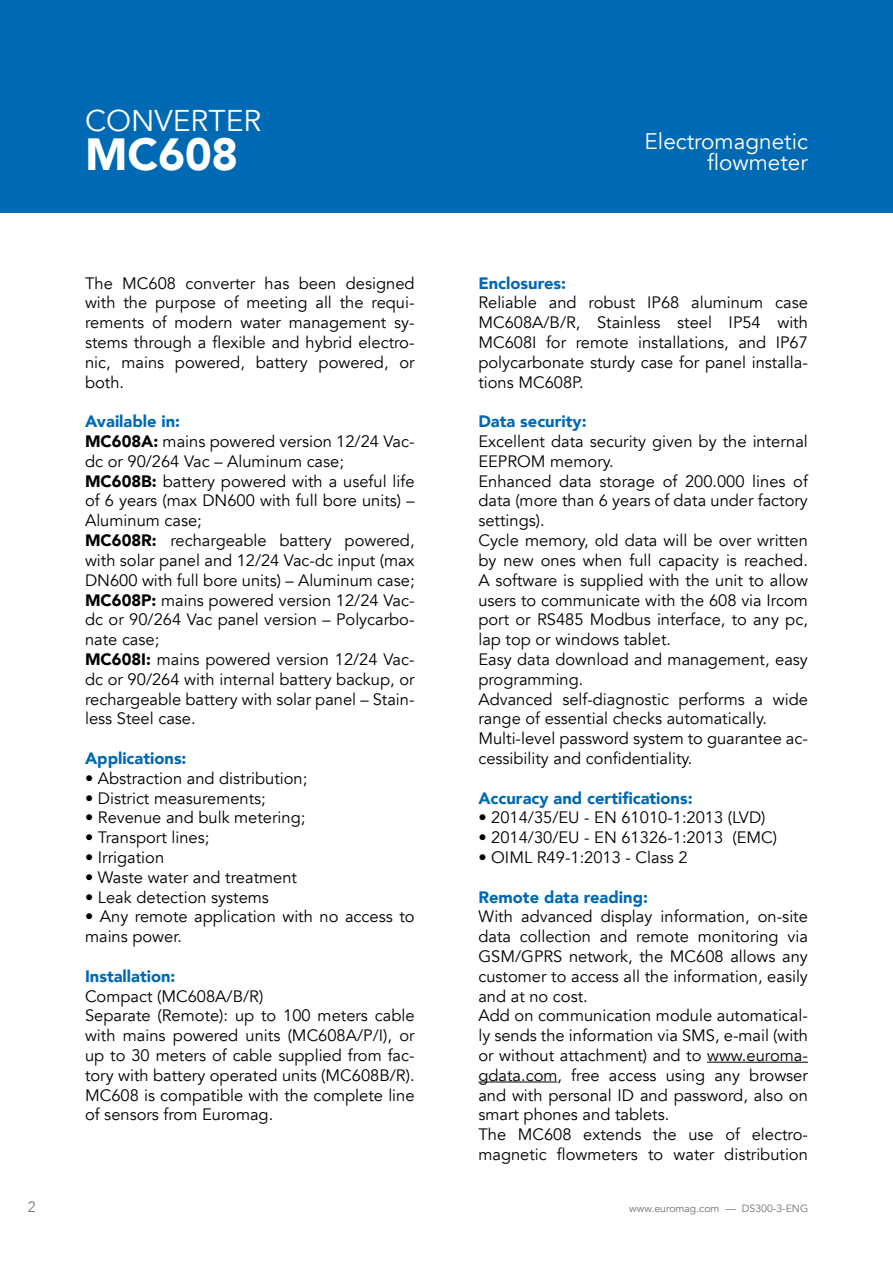
<style>
.page{position:relative;width:893px;height:1263px;background:#fff}
.page>*{position:absolute;margin:0;border:0;box-sizing:border-box;transform-origin:0 0}
.t1{font:900 45px "Avenir";color:#fff}
.t2{font:30px "Avenir";color:#fff}
.t3{font:22.5px/21px "Avenir";color:#fff;text-align:right}
.t4{font:16.5px/19.8px "Avenir";color:#000}
.t5{font:900 16.5px "Avenir";color:#0069b4}
.t6{font:300 15px "Avenir";color:#706f6f}
.t7{font:10.5px "Avenir";color:#706f6f}
.s1{font-weight:900;color:#0069b4}
.s2{font-weight:900}
</style>
<div class="page">
<div style="left:0;top:0;width:893px;height:213px;background:#0069b4"></div>
<hr style="left:707px;top:1062px;width:101px;height:1px;background:#000">
<hr style="left:478px;top:1081px;width:79px;height:1px;background:#000">
<h2 class="t2" style="left:85px;top:102px;width:178px">CONVERTER</h2>
<h1 class="t1" style="left:85px;top:115px;width:155px">MC608</h1>
<h3 class="t3" style="left:645px;top:131px;width:165px">Electromagnetic flowmeter</h3>
<p class="t4" style="left:85px;top:273px;width:331px;text-align:justify">The MC608 converter has been designed with the purpose of meeting all the requi&shy;rements of modern water management sy&shy;stems through a flexible and hybrid electro&shy;nic, mains powered, battery powered, or both.</p>
<p class="t4" style="left:85px;top:412px;width:331px"><span class="s1">Available in:<br></span><span class="s2">MC608A:</span> mains powered version 12/24 Vac&shy;dc or 90/264 Vac – Aluminum case; <span class="s2">MC608B:</span> battery powered with a useful life of 6 years (max DN600 with full bore units) – Aluminum case;<br><span class="s2">MC608R:</span> rechargeable battery powered, with solar panel and 12/24 Vac-dc input (max DN600 with full bore units) – Aluminum case; <span class="s2">MC608P:</span> mains powered version 12/24 Vac&shy;dc or 90/264 Vac panel version – Polycarbo&shy;nate case;<br><span class="s2">MC608I:</span> mains powered version 12/24 Vac&shy;dc or 90/264 with internal battery backup, or rechargeable battery with solar panel – Stain&shy;less Steel case.</p>
<p class="t5" style="left:85px;top:744px;width:103px">Applications:</p>
<p class="t4" style="left:85px;top:768px;width:224px">• Abstraction and distribution;</p>
<p class="t4" style="left:85px;top:788px;width:182px">• District measurements;</p>
<p class="t4" style="left:85px;top:808px;width:222px">• Revenue and bulk metering;</p>
<p class="t4" style="left:85px;top:828px;width:126px">• Transport lines;</p>
<p class="t4" style="left:85px;top:848px;width:81px">• Irrigation</p>
<p class="t4" style="left:85px;top:867px;width:213px">• Waste water and treatment</p>
<p class="t4" style="left:85px;top:887px;width:185px">• Leak detection systems</p>
<p class="t4" style="left:85px;top:907px;width:331px">• Any remote application with no access to mains power.</p>
<p class="t5" style="left:85px;top:962px;width:92px">Installation:</p>
<p class="t4" style="left:85px;top:986px;width:331px">Compact (MC608A/B/R)<br>Separate (Remote): up to 100 meters cable with mains powered units (MC608A/P/I), or up to 30 meters of cable supplied from fac&shy;tory with battery operated units (MC608B/R).<br>MC608 is compatible with the complete line of sensors from Euromag.</p>
<p class="t5" style="left:478px;top:269px;width:89px">Enclosures:</p>
<p class="t4" style="left:478px;top:293px;width:331px;text-align:justify">Reliable and robust IP68 aluminum case MC608A/B/R, Stainless steel IP54 with MC608I for remote installations, and IP67 polycarbonate sturdy case for panel installa&shy;tions MC608P.</p>
<p class="t5" style="left:478px;top:407px;width:110px">Data security:</p>
<p class="t4" style="left:478px;top:432px;width:331px">Excellent data security given by the internal EEPROM memory.<br>Enhanced data storage of 200.000 lines of data (more than 6 years of data under factory settings).<br>Cycle memory, old data will be over written by new ones when full capacity is reached.<br>A software is supplied with the unit to allow users to communicate with the 608 via Ircom port or RS485 Modbus interface, to any pc, lap top or windows tablet.<br>Easy data download and management, easy programming.<br>Advanced self-diagnostic performs a wide range of essential checks automatically.<br>Multi-level password system to guarantee ac&shy;cessibility and confidentiality.</p>
<p class="t5" style="left:478px;top:784px;width:216px">Accuracy and certifications:</p>
<p class="t4" style="left:478px;top:808px;width:289px">• 2014/35/EU - EN 61010-1:2013 (LVD)</p>
<p class="t4" style="left:478px;top:828px;width:300px">• 2014/30/EU - EN 61326-1:2013 (EMC)</p>
<p class="t4" style="left:478px;top:848px;width:211px">• OIML R49-1:2013 - Class 2</p>
<p class="t5" style="left:478px;top:883px;width:171px">Remote data reading:</p>
<p class="t4" style="left:478px;top:907px;width:331px">With advanced display information, on-site data collection and remote monitoring via GSM/GPRS network, the MC608 allows any customer to access all the information, easily and at no cost.<br>Add on communication module automatical&shy;ly sends the information via SMS, e-mail (with or without attachment) and to www.euroma&shy;gdata.com, free access using any browser and with personal ID and password, also on smart phones and tablets.<br>The MC608 extends the use of electro&shy;magnetic flowmeters to water distribution</p>
<p class="t6" style="left:28px;top:1198px;width:9px">2</p>
<p class="t7" style="left:629px;top:1202px;width:180px">www.euromag.com — DS300-3-ENG</p>
</div>
